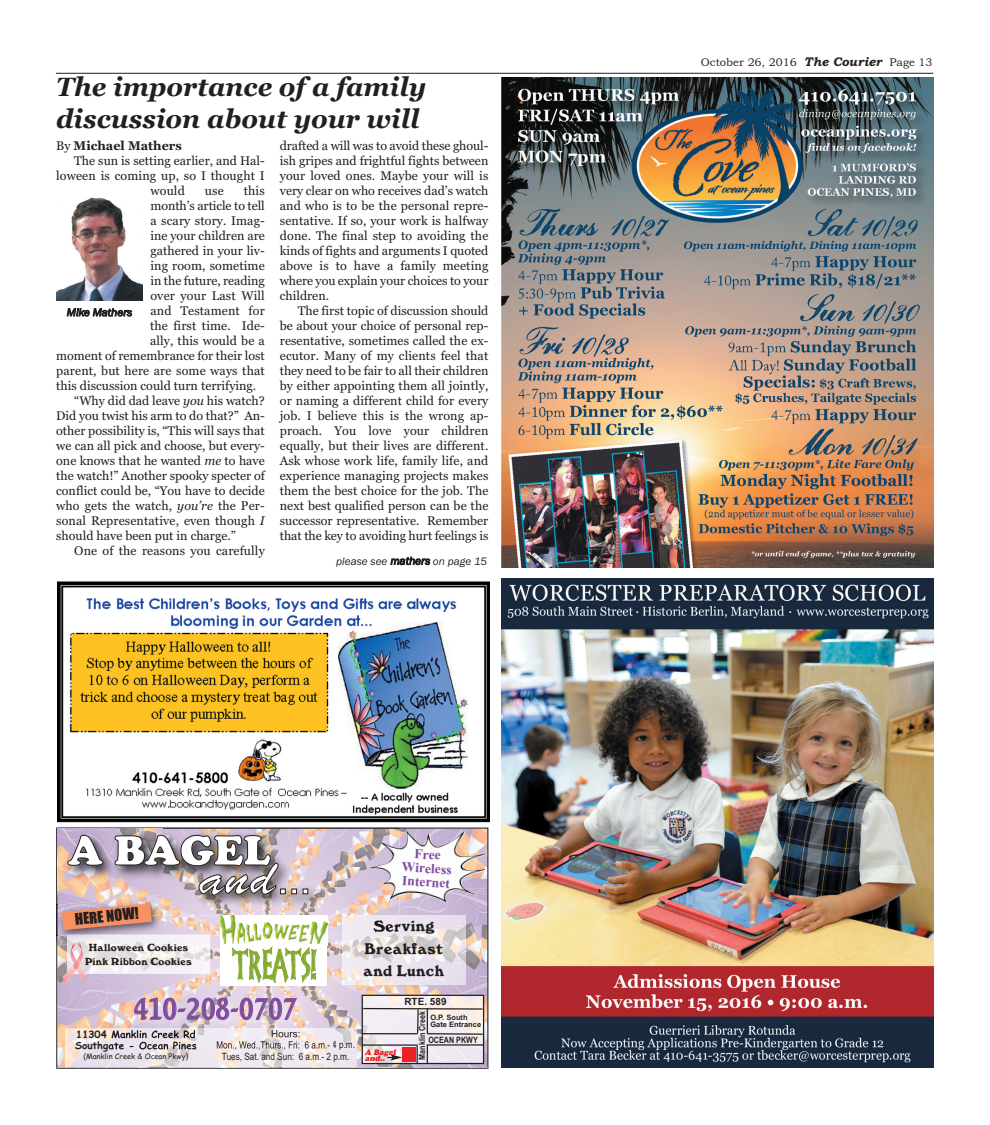
<style>
.page{position:relative;width:990px;height:1125px;background:#fff}
.page>*{position:absolute;margin:0;border:0;box-sizing:border-box;transform-origin:0 0}
.t1{font:51.25px "Brush Scr D";color:#fff}
.t2{font:40px "Copperfield Regular SWFTE";letter-spacing:-.005em;color:#fff}
.t3{font:28.75px "Beach Normal";letter-spacing:-.005em;color:#7f4d9e;scale:.9 1}
.t4{font:italic 700 26.25px/31.2px "Georgia";color:#231f20}
.t5{font:18.75px "Franken Dork";letter-spacing:-.01em;color:#85aa31}
.t6{font:15px/22px "Buckingham Bold SWFTE";color:#231f20;text-align:center}
.t7{font:15px "Impact";color:#231f20}
.t8{font:700 13.75px/13.8px "Times New Roman";color:#7f4d9e;text-align:center}
.t9{font:12.5px "Georgia";letter-spacing:.005em;color:#231f20}
.t10{font:700 12.5px "Georgia";color:#231f20}
.t11{font:italic 11.25px "Franklin Gothic";color:#231f20}
.t12{font:11.25px "Bookman Old Style";color:#231f20}
.t13{font:10px/13.8px "Buckingham Bold SWFTE";color:#231f20;text-align:center}
.t14{font:10px "Arial Narrow";color:#231f20}
.t15{font:700 10px "Arial";color:#231f20}
.t16{font:700 8.75px "Arial Narrow";color:#231f20}
.t17{font:7.5px "Comic Sans MS";color:#231f20}
.t18{font:700 7.5px/7.5px "Arial";color:#231f20}
.t19{font:7.5px/6.2px "Copperfield Italic SWFTE";color:#ee2124}
.s1{font-weight:400}
.s2{font-style:italic}
.s3{font-family:"Arial";font-size:47.5px}
.s4{font-weight:700;font-style:italic;font-size:12.5px}
</style>
<div class="page">
<hr style="left:56px;top:73px;width:877px;height:1px;background:#231f20">
<img style="left:502px;top:578px;width:432px;height:490px">
<img style="left:58px;top:829px;width:429px;height:238px">
<img style="left:58px;top:1067px;width:429px;height:1px">
<img style="left:343px;top:935px;width:122px;height:50px">
<img style="left:167px;top:915px;width:298px;height:20px">
<img style="left:56px;top:821px;width:344px;height:7px">
<img style="left:56px;top:828px;width:2px;height:76px">
<img style="left:58px;top:828px;width:342px;height:87px">
<img style="left:58px;top:829px;width:105px;height:66px">
<img style="left:374px;top:920px;width:26px;height:12px">
<img style="left:364px;top:997px;width:118px;height:65px">
<div style="left:362px;top:995px;width:122px;height:69px;border:1px solid #231f20"></div>
<div style="left:403px;top:1047px;width:13px;height:15px;background:#ee2124"></div>
<hr style="left:427px;top:1044px;width:56px;height:2px;background:#231f20">
<svg style="left:427px;top:1044px;width:1px;height:20px"></svg>
<svg style="left:362px;top:1007px;width:122px;height:28px"></svg>
<svg style="left:417px;top:1046px;width:1px;height:17px"></svg>
<hr style="left:362px;top:1033px;width:56px;height:1px;background:#231f20">
<hr style="left:362px;top:1044px;width:56px;height:2px;background:#231f20">
<svg style="left:387px;top:1054px;width:15px;height:7px"></svg>
<img style="left:65px;top:1029px;width:291px;height:38px">
<img style="left:108px;top:984px;width:224px;height:66px">
<img style="left:111px;top:1030px;width:20px;height:8px">
<img style="left:272px;top:1030px;width:28px;height:7px">
<img style="left:217px;top:1041px;width:78px;height:9px">
<img style="left:86px;top:936px;width:124px;height:38px">
<img style="left:167px;top:935px;width:43px;height:1px">
<img style="left:370px;top:830px;width:119px;height:73px">
<img style="left:221px;top:915px;width:106px;height:29px">
<div style="left:221px;top:944px;width:106px;height:42px;background:#fff"></div>
<img style="left:58px;top:895px;width:107px;height:20px">
<img style="left:152px;top:915px;width:15px;height:20px">
<img style="left:152px;top:936px;width:10px;height:8px">
<img style="left:152px;top:935px;width:15px;height:1px">
<svg style="left:56px;top:904px;width:96px;height:41px;background:#d8a79c"></svg>
<img style="left:63px;top:942px;width:23px;height:42px">
<img style="left:502px;top:78px;width:432px;height:489px">
<img style="left:58px;top:581px;width:432px;height:241px">
<img style="left:57px;top:197px;width:86px;height:104px">
<p class="t4" style="left:56px;top:72px;width:372px">The importance of a family discussion about your will</p>
<p class="t10" style="left:56px;top:138px;width:127px"><span class="s1">By</span> Michael Mathers</p>
<p class="t9" style="left:74px;top:153px;width:192px">The sun is setting earlier, and Hal-</p>
<p class="t9" style="left:56px;top:168px;width:210px">loween is coming up, so I thought I</p>
<p class="t9" style="left:150px;top:183px;width:36px">would</p>
<p class="t9" style="left:205px;top:183px;width:20px">use</p>
<p class="t9" style="left:244px;top:183px;width:23px">this</p>
<p class="t9" style="left:150px;top:198px;width:116px">month’s article to tell</p>
<p class="t9" style="left:150px;top:213px;width:116px">a scary story. Imag-</p>
<p class="t9" style="left:150px;top:228px;width:116px">ine your children are</p>
<p class="t9" style="left:150px;top:243px;width:116px">gathered in your liv-</p>
<p class="t9" style="left:150px;top:258px;width:116px">ing room, sometime</p>
<p class="t9" style="left:150px;top:273px;width:116px">in the future, reading</p>
<p class="t9" style="left:150px;top:288px;width:116px">over your Last Will</p>
<p class="t9" style="left:150px;top:303px;width:116px">and Testament for</p>
<p class="t9" style="left:150px;top:318px;width:116px">the first time. Ide-</p>
<p class="t9" style="left:150px;top:333px;width:116px">ally, this would be a</p>
<p class="t9" style="left:56px;top:348px;width:210px">moment of remembrance for their lost</p>
<p class="t9" style="left:56px;top:363px;width:210px">parent, but here are some ways that</p>
<p class="t9" style="left:56px;top:378px;width:202px">this discussion could turn terrifying.</p>
<p class="t9" style="left:74px;top:393px;width:192px">“Why did dad leave <span class="s2">you</span> his watch?</p>
<p class="t9" style="left:56px;top:408px;width:210px">Did you twist his arm to do that?” An-</p>
<p class="t9" style="left:56px;top:423px;width:210px">other possibility is, “This will says that</p>
<p class="t9" style="left:56px;top:438px;width:210px">we can all pick and choose, but every-</p>
<p class="t9" style="left:56px;top:453px;width:210px">one knows that he wanted <span class="s2">me</span> to have</p>
<p class="t9" style="left:56px;top:468px;width:210px">the watch!” Another spooky specter of</p>
<p class="t9" style="left:56px;top:483px;width:210px">conflict could be, “You have to decide</p>
<p class="t9" style="left:56px;top:498px;width:210px">who gets the watch, <span class="s2">you’re</span> the Per-</p>
<p class="t9" style="left:56px;top:513px;width:210px">sonal Representative, even though <span class="s2">I</span></p>
<p class="t9" style="left:56px;top:528px;width:181px">should have been put in charge.”</p>
<p class="t9" style="left:74px;top:543px;width:192px">One of the reasons you carefully</p>
<p class="t9" style="left:280px;top:138px;width:210px">drafted a will was to avoid these ghoul-</p>
<p class="t9" style="left:280px;top:153px;width:210px">ish gripes and frightful fights between</p>
<p class="t9" style="left:280px;top:168px;width:210px">your loved ones. Maybe your will is</p>
<p class="t9" style="left:280px;top:183px;width:210px">very clear on who receives dad’s watch</p>
<p class="t9" style="left:280px;top:198px;width:210px">and who is to be the personal repre-</p>
<p class="t9" style="left:280px;top:213px;width:210px">sentative. If so, your work is halfway</p>
<p class="t9" style="left:280px;top:228px;width:210px">done. The final step to avoiding the</p>
<p class="t9" style="left:280px;top:243px;width:210px">kinds of fights and arguments I quoted</p>
<p class="t9" style="left:280px;top:258px;width:210px">above is to have a family meeting</p>
<p class="t9" style="left:280px;top:273px;width:210px">where you explain your choices to your</p>
<p class="t9" style="left:280px;top:288px;width:51px">children.</p>
<p class="t9" style="left:298px;top:303px;width:192px">The first topic of discussion should</p>
<p class="t9" style="left:280px;top:318px;width:210px">be about your choice of personal rep-</p>
<p class="t9" style="left:280px;top:333px;width:210px">resentative, sometimes called the ex-</p>
<p class="t9" style="left:280px;top:348px;width:210px">ecutor. Many of my clients feel that</p>
<p class="t9" style="left:280px;top:363px;width:210px">they need to be fair to all their children</p>
<p class="t9" style="left:280px;top:378px;width:210px">by either appointing them all jointly,</p>
<p class="t9" style="left:280px;top:393px;width:210px">or naming a different child for every</p>
<p class="t9" style="left:280px;top:408px;width:210px">job. I believe this is the wrong ap-</p>
<p class="t9" style="left:280px;top:423px;width:210px">proach. You love your children</p>
<p class="t9" style="left:280px;top:438px;width:210px">equally, but their lives are different.</p>
<p class="t9" style="left:280px;top:453px;width:210px">Ask whose work life, family life, and</p>
<p class="t9" style="left:280px;top:468px;width:210px">experience managing projects makes</p>
<p class="t9" style="left:280px;top:483px;width:210px">them the best choice for the job. The</p>
<p class="t9" style="left:280px;top:498px;width:210px">next best qualified person can be the</p>
<p class="t9" style="left:280px;top:513px;width:210px">successor representative. Remember</p>
<p class="t9" style="left:280px;top:528px;width:210px">that the key to avoiding hurt feelings is</p>
<p class="t11" style="left:67px;top:306px;width:67px">Mike Mathers</p>
<p class="t11" style="left:336px;top:554px;width:152px">please see mathers on page 15</p>
<p class="t2" style="left:68px;top:828px;width:204px">A BAGEL</p>
<p class="t1" style="left:199px;top:846px;width:114px">and<span class="s3">...</span></p>
<p class="t7" style="left:74px;top:911px;width:66px;rotate:-5deg">HERE NOW!</p>
<p class="t13" style="left:85px;top:940px;width:108px">Halloween Cookies<br>Pink Ribbon Cookies</p>
<p class="t5" style="left:233px;top:961px;width:85px">TREATS!</p>
<p class="t3" style="left:134px;top:990px;width:183px">410-208-0707</p>
<p class="t17" style="left:83px;top:1052px;width:106px">(Manklin Creek &amp; Ocean Pkwy)</p>
<p class="t14" style="left:222px;top:1050px;width:129px">Tues, Sat. and Sun: 6 a.m.- 2 p.m.</p>
<p class="t8" style="left:403px;top:846px;width:51px;rotate:3deg">Free<br>Wireless<br>Internet</p>
<p class="t6" style="left:363px;top:915px;width:83px">Serving<br>Breakfast and Lunch</p>
<p class="t19" style="left:365px;top:1049px;width:32px">A Bagel and..</p>
<p class="t15" style="left:404px;top:996px;width:44px">RTE. 589</p>
<p class="t18" style="left:430px;top:1014px;width:52px">O.P. South<br>Gate Entrance</p>
<p class="t16" style="left:428px;top:1035px;width:51px">OCEAN PKWY</p>
<p class="t16" style="left:417px;top:1060px;width:50px;rotate:-90deg">Manklin Creek</p>
<p class="t12" style="left:701px;top:56px;width:233px">October 26, 2016 <span class="s4">The Courier</span> Page 13</p>
</div>
